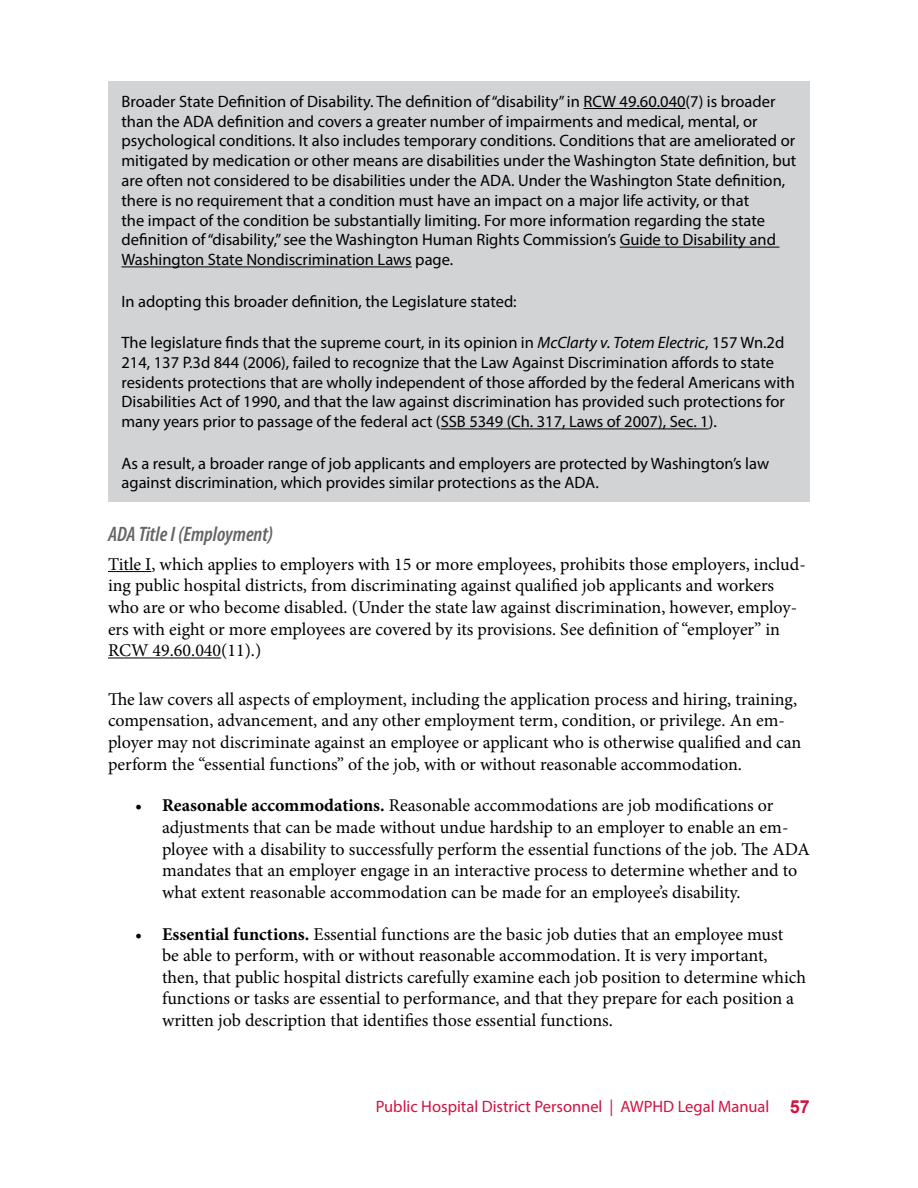
<style>
.page{position:relative;width:918px;height:1188px;background:#fff}
.page>*{position:absolute;margin:0;border:0;box-sizing:border-box;transform-origin:0 0}
.heading_5{font:italic 600 condensed 21px "Myriad Pro";color:#636466}
.bulleted_list{font:18px/21.6px "Minion Pro";color:#000}
.text{font:18px/21.6px "Minion Pro";letter-spacing:-.005em;color:#000}
.text_box{font:16.5px/19.8px "Myriad Pro";color:#000}
.t1{font:16.5px "Myriad Pro";color:#d11242}
.s1{font-style:italic}
.s2{font-weight:700}
.s3{font-family:"Arial";font-weight:700;font-size:18px}
</style>
<div class="page">
<hr style="left:108px;top:571px;width:43px;height:1px;background:#000">
<hr style="left:108px;top:658px;width:113px;height:1px;background:#000">
<div style="left:108px;top:81px;width:702px;height:421px;background:#d1d3d4"></div>
<hr style="left:583px;top:108px;width:103px;height:1px;background:#000">
<hr style="left:620px;top:247px;width:159px;height:1px;background:#000">
<hr style="left:122px;top:267px;width:290px;height:1px;background:#000">
<hr style="left:441px;top:429px;width:268px;height:1px;background:#000">
<p class="text_box" style="left:122px;top:91px;width:676px">Broader State Definition of Disability. The definition of “disability” in RCW 49.60.040(7) is broader than the ADA definition and covers a greater number of impairments and medical, mental, or psychological conditions. It also includes temporary conditions. Conditions that are ameliorated or mitigated by medication or other means are disabilities under the Washington State definition, but are often not considered to be disabilities under the ADA. Under the Washington State definition, there is no requirement that a condition must have an impact on a major life activity, or that<br>the impact of the condition be substantially limiting. For more information regarding the state definition of “disability,” see the Washington Human Rights Commission’s Guide to Disability and Washington State Nondiscrimination Laws page.</p>
<p class="text_box" style="left:122px;top:291px;width:397px">In adopting this broader definition, the Legislature stated:</p>
<p class="text_box" style="left:122px;top:332px;width:675px">The legislature finds that the supreme court, in its opinion in <span class="s1">McClarty v. Totem Electric</span>, 157 Wn.2d 214, 137 P.3d 844 (2006), failed to recognize that the Law Against Discrimination affords to state residents protections that are wholly independent of those afforded by the federal Americans with Disabilities Act of 1990, and that the law against discrimination has provided such protections for many years prior to passage of the federal act (SSB 5349 (Ch. 317, Laws of 2007), Sec. 1).</p>
<p class="text_box" style="left:122px;top:453px;width:649px">As a result, a broader range of job applicants and employers are protected by Washington’s law against discrimination, which provides similar protections as the ADA.</p>
<p class="heading_5" style="left:108px;top:522px;width:167px">ADA Title I (Employment)</p>
<p class="text" style="left:108px;top:553px;width:699px">Title I, which applies to employers with 15 or more employees, prohibits those employers, includ&shy;ing public hospital districts, from discriminating against qualified job applicants and workers who are or who become disabled. (Under the state law against discrimination, however, employ&shy;ers with eight or more employees are covered by its provisions. See definition of “employer” in RCW 49.60.040(11).)</p>
<p class="text" style="left:108px;top:688px;width:695px">The law covers all aspects of employment, including the application process and hiring, training, compensation, advancement, and any other employment term, condition, or privilege. An em&shy;ployer may not discriminate against an employee or applicant who is otherwise qualified and can perform the “essential functions” of the job, with or without reasonable accommodation.</p>
<p class="bulleted_list" style="left:162px;top:795px;width:649px;text-indent:-27px">• <span class="s2">Reasonable accommodations.</span> Reasonable accommodations are job modifications or adjustments that can be made without undue hardship to an employer to enable an em&shy;ployee with a disability to successfully perform the essential functions of the job. The ADA mandates that an employer engage in an interactive process to determine whether and to what extent reasonable accommodation can be made for an employee’s disability.</p>
<p class="bulleted_list" style="left:162px;top:923px;width:645px;text-indent:-27px">• <span class="s2">Essential functions.</span> Essential functions are the basic job duties that an employee must<br>be able to perform, with or without reasonable accommodation. It is very important, then, that public hospital districts carefully examine each job position to determine which functions or tasks are essential to performance, and that they prepare for each position a written job description that identifies those essential functions.</p>
<p class="t1" style="left:376px;top:1096px;width:436px">Public Hospital District Personnel | AWPHD Legal Manual <span class="s3">57</span></p>
</div>
